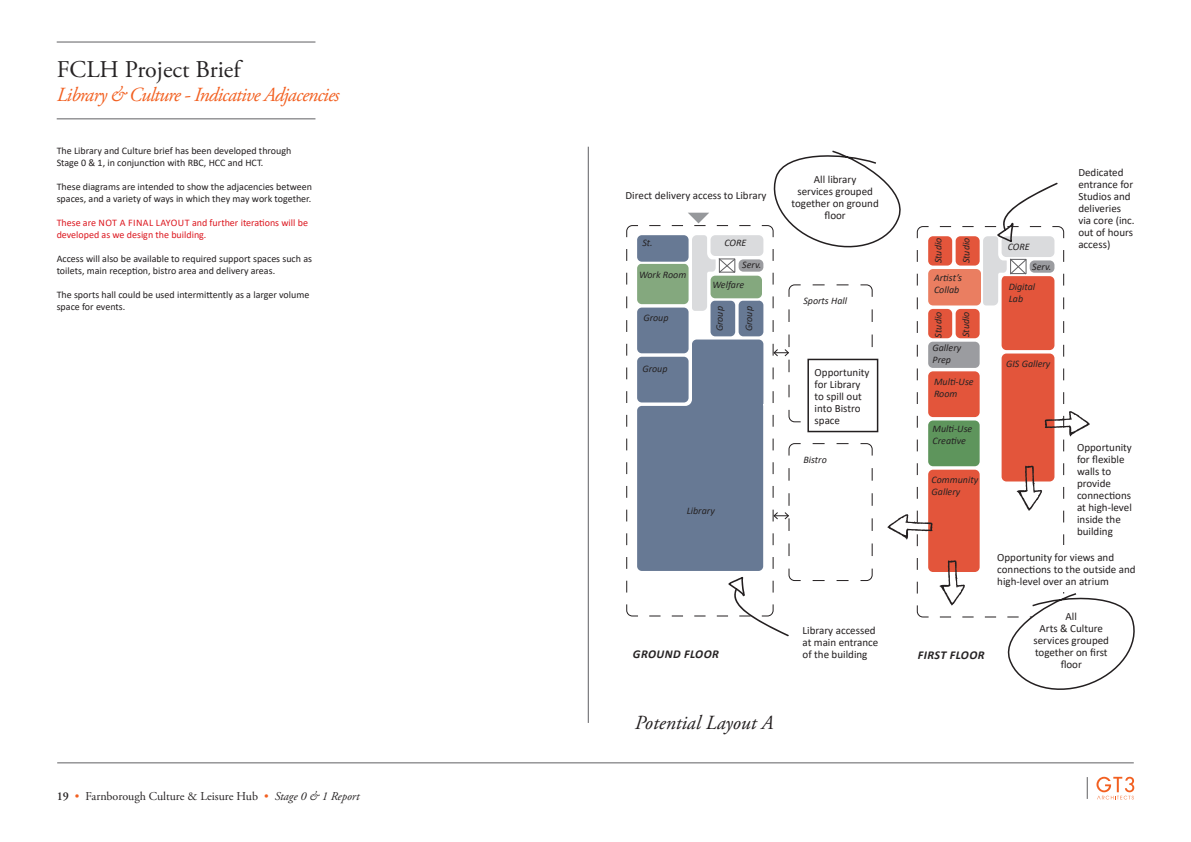
<style>
.page{position:relative;width:1191px;height:842px;background:#fff}
.page>*{position:absolute;margin:0;border:0;box-sizing:border-box;transform-origin:0 0}
.t1{font:24px "Adobe Garamond Pro";color:#262324}
.t2{font:italic 20px "Adobe Garamond Pro";letter-spacing:-.04em;color:#f26021}
.t3{font:italic 20px "Adobe Garamond Pro";color:#231f20}
.t4{font:12px "Adobe Garamond Pro";color:#262324}
.t5{font:italic 700 12px "Calibri";letter-spacing:.04em;color:#262324}
.t6{font:11px/12px "Calibri";color:#231f20}
.t7{font:10px/12px "Calibri";color:#231f20}
.t8{font:italic 10px/12px "Calibri";color:#262324}
.t9{font:10px/12px "Calibri";color:#dc1820}
.s1{font-weight:600}
.s2{color:#f26021}
.s3{font-style:italic}
</style>
<div class="page">
<hr style="left:57px;top:119px;width:258px;height:1px;background:#5f5f62">
<hr style="left:57px;top:42px;width:258px;height:1px;background:#5f5f62">
<hr style="left:57px;top:763px;width:1076px;height:1px;background:#5f5f62">
<svg style="left:1096px;top:777px;width:38px;height:22px"></svg>
<svg style="left:1087px;top:777px;width:1px;height:22px"></svg>
<svg style="left:626px;top:225px;width:8px;height:391px"></svg>
<svg style="left:634px;top:150px;width:501px;height:540px"></svg>
<hr style="left:588px;top:147px;width:1px;height:576px;background:#5f5f62">
<p class="t1" style="left:57px;top:55px;width:185px">FCLH Project Brief</p>
<p class="t2" style="left:57px;top:83px;width:284px">Library &amp; Culture - Indicative Adjacencies</p>
<p class="t7" style="left:57px;top:145px;width:236px">The Library and Culture brief has been developed through<br>Stage 0 &amp; 1, in conjunction with RBC, HCC and HCT.</p>
<p class="t7" style="left:57px;top:181px;width:257px">These diagrams are intended to show the adjacencies between spaces, and a variety of ways in which they may work together.</p>
<p class="t9" style="left:57px;top:217px;width:253px">These are NOT A FINAL LAYOUT and further iterations will be developed as we design the building.</p>
<p class="t7" style="left:57px;top:253px;width:257px">Access will also be available to required support spaces such as toilets, main reception, bistro area and delivery areas.</p>
<p class="t7" style="left:57px;top:289px;width:254px">The sports hall could be used intermittently as a larger volume space for events.</p>
<p class="t4" style="left:57px;top:789px;width:304px"><span class="s1">19</span> <span class="s2">•</span> Farnborough Culture &amp; Leisure Hub <span class="s2">•</span> <span class="s3">Stage 0 &amp; 1 Report</span></p>
<p class="t6" style="left:625px;top:189px;width:142px">Direct delivery access to Library</p>
<p class="t8" style="left:642px;top:236px;width:12px">St.</p>
<p class="t8" style="left:639px;top:268px;width:49px">Work Room</p>
<p class="t8" style="left:724px;top:236px;width:23px">CORE</p>
<p class="t8" style="left:742px;top:259px;width:21px">Serv.</p>
<p class="t8" style="left:712px;top:278px;width:33px">Welfare</p>
<p class="t8" style="left:643px;top:312px;width:27px">Group</p>
<p class="t8" style="left:713px;top:331px;width:27px;rotate:-90deg">Group</p>
<p class="t8" style="left:742px;top:331px;width:27px;rotate:-90deg">Group</p>
<p class="t8" style="left:642px;top:362px;width:27px">Group</p>
<p class="t8" style="left:686px;top:504px;width:30px">Library</p>
<p class="t6" style="left:814px;top:173px;width:44px">All library</p>
<p class="t6" style="left:791px;top:185px;width:89px;text-align:center">services grouped together on ground floor</p>
<p class="t8" style="left:803px;top:295px;width:45px">Sports Hall</p>
<p class="t6" style="left:814px;top:366px;width:56px">Opportunity for Library to spill out into Bistro space</p>
<p class="t8" style="left:803px;top:453px;width:25px">Bistro</p>
<p class="t5" style="left:633px;top:646px;width:88px">GROUND FLOOR</p>
<p class="t3" style="left:635px;top:711px;width:140px">Potential Layout A</p>
<p class="t6" style="left:802px;top:624px;width:77px">Library accessed at main entrance of the building</p>
<p class="t8" style="left:931px;top:263px;width:27px;rotate:-90deg">Studio</p>
<p class="t8" style="left:959px;top:263px;width:27px;rotate:-90deg">Studio</p>
<p class="t8" style="left:1007px;top:240px;width:23px">CORE</p>
<p class="t8" style="left:1032px;top:260px;width:21px">Serv.</p>
<p class="t8" style="left:934px;top:271px;width:30px">Artist’s</p>
<p class="t8" style="left:934px;top:283px;width:27px">Collab</p>
<p class="t8" style="left:1008px;top:281px;width:28px">Digital</p>
<p class="t8" style="left:1008px;top:293px;width:16px">Lab</p>
<p class="t8" style="left:931px;top:337px;width:27px;rotate:-90deg">Studio</p>
<p class="t8" style="left:959px;top:337px;width:27px;rotate:-90deg">Studio</p>
<p class="t8" style="left:932px;top:342px;width:30px">Gallery<br>Prep</p>
<p class="t8" style="left:934px;top:375px;width:41px">Multi-Use</p>
<p class="t8" style="left:934px;top:387px;width:25px">Room</p>
<p class="t8" style="left:1006px;top:357px;width:46px">GIS Gallery</p>
<p class="t6" style="left:1078px;top:166px;width:58px">Dedicated entrance for<br>Studios and deliveries via core (inc. out of hours access)</p>
<p class="t8" style="left:932px;top:422px;width:41px">Multi-Use</p>
<p class="t8" style="left:932px;top:434px;width:35px">Creative</p>
<p class="t8" style="left:931px;top:473px;width:48px">Community<br>Gallery</p>
<p class="t5" style="left:918px;top:646px;width:68px">FIRST FLOOR</p>
<p class="t6" style="left:1077px;top:441px;width:56px">Opportunity for flexible walls to provide connections at high-level inside the building</p>
<p class="t6" style="left:997px;top:551px;width:140px">Opportunity for views and connections to the outside and high-level over an atrium</p>
<p class="t6" style="left:1065px;top:610px;width:13px">All</p>
<p class="t6" style="left:1033px;top:622px;width:77px;text-align:center">Arts &amp; Culture services grouped together on first floor</p>
</div>
